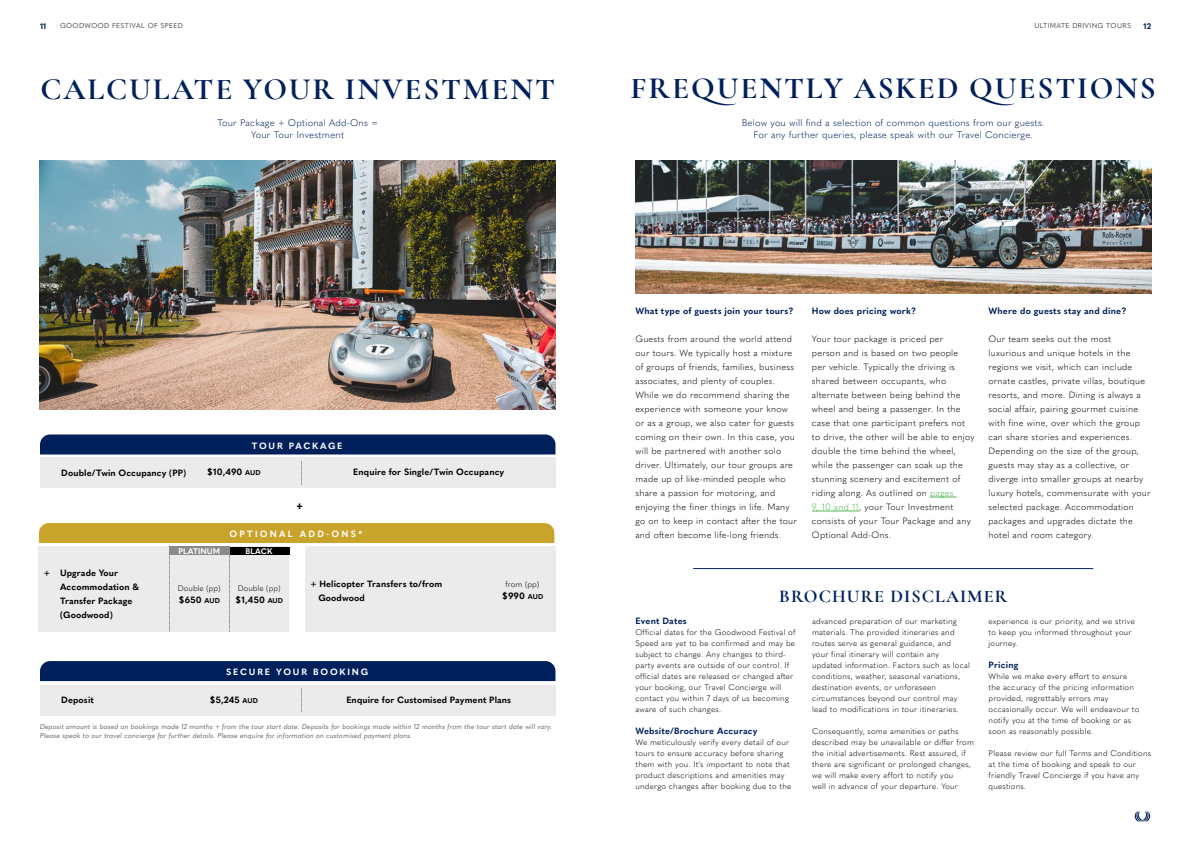
<style>
.page{position:relative;width:1191px;height:842px;background:#fff}
.page>*{position:absolute;margin:0;border:0;box-sizing:border-box;transform-origin:0 0}
.t1{font:700 31px "Cormorant Garamond";letter-spacing:.06em;color:#00205b}
.t2{font:700 18px "Cormorant Garamond";letter-spacing:.06em;color:#00205b}
.t3{font:900 11px "Lato";color:#000}
.t4{font:300 9.5px "Quasimoda";letter-spacing:.02em;color:#00205b}
.t5{font:300 9px/14px "Quasimoda";letter-spacing:.025em;color:#000}
.t6{font:700 9px/14px "Quasimoda";letter-spacing:.01em;color:#000}
.t7{font:700 9px "Quasimoda";letter-spacing:.02em;color:#00205b}
.t8{font:700 9px "Quasimoda";letter-spacing:.2em;color:#fff}
.t9{font:700 9px "Quasimoda";letter-spacing:.25em;color:#fff}
.t10{font:300 8px/11px "Quasimoda";letter-spacing:.025em;color:#000}
.t11{font:700 8px "Quasimoda";letter-spacing:.01em;color:#fff}
.t12{font:700 8px "Quasimoda";color:#00205b}
.t13{font:italic 7px/9px "Quasimoda";letter-spacing:.01em;color:#666}
.t14{font:7px "Quasimoda";letter-spacing:.05em;color:#4d4d4d}
.s1{font-size:7px}
.s2{color:#55b656}
</style>
<div class="page">
<svg style="left:1134px;top:811px;width:16px;height:10px"></svg>
<img style="left:40px;top:160px;width:515px;height:249px">
<div style="left:40px;top:434px;width:515px;height:20px;background:#00205b"></div>
<div style="left:39px;top:523px;width:515px;height:20px;background:#c9a42a"></div>
<div style="left:305px;top:547px;width:250px;height:85px;background:#ebebeb"></div>
<div style="left:39px;top:547px;width:250px;height:85px;background:#ebebeb"></div>
<svg style="left:169px;top:555px;width:1px;height:76px"></svg>
<svg style="left:229px;top:555px;width:1px;height:77px"></svg>
<div style="left:229px;top:547px;width:60px;height:8px;background:#000"></div>
<div style="left:169px;top:547px;width:60px;height:8px;background:#8a8a8c"></div>
<div style="left:40px;top:458px;width:515px;height:30px;background:#ebebeb"></div>
<svg style="left:301px;top:461px;width:1px;height:24px"></svg>
<div style="left:40px;top:661px;width:515px;height:20px;background:#00205b"></div>
<div style="left:40px;top:685px;width:515px;height:30px;background:#ebebeb"></div>
<svg style="left:301px;top:688px;width:1px;height:24px"></svg>
<hr style="left:693px;top:568px;width:400px;height:1px;background:#00205b">
<svg style="left:930px;top:497px;width:26px;height:1px"></svg>
<hr style="left:812px;top:511px;width:47px;height:1px;background:#55b656">
<img style="left:635px;top:160px;width:516px;height:134px">
<p class="t12" style="left:40px;top:20px;width:8px">11</p>
<p class="t14" style="left:60px;top:21px;width:124px">GOODWOOD FESTIVAL OF SPEED</p>
<p class="t14" style="left:1034px;top:21px;width:98px">ULTIMATE DRIVING TOURS</p>
<p class="t12" style="left:1143px;top:20px;width:9px">12</p>
<p class="t1" style="left:40px;top:70px;width:516px">CALCULATE YOUR INVESTMENT</p>
<p class="t4" style="left:217px;top:116px;width:162px">Tour Package + Optional Add-Ons =</p>
<p class="t4" style="left:251px;top:128px;width:95px">Your Tour Investment</p>
<p class="t8" style="left:252px;top:439px;width:92px">TOUR PACKAGE</p>
<p class="t6" style="left:61px;top:465px;width:127px">Double/Twin Occupancy (PP)</p>
<p class="t6" style="left:207px;top:465px;width:55px">$10,490 <span class="s1">AUD</span></p>
<p class="t6" style="left:353px;top:465px;width:152px">Enquire for Single/Twin Occupancy</p>
<p class="t3" style="left:297px;top:498px;width:8px">+</p>
<p class="t9" style="left:230px;top:527px;width:134px">OPTIONAL ADD-ONS*</p>
<p class="t6" style="left:44px;top:565px;width:8px">+</p>
<p class="t6" style="left:60px;top:565px;width:80px">Upgrade Your<br>Accommodation &amp;<br>Transfer Package (Goodwood)</p>
<p class="t11" style="left:178px;top:545px;width:43px">PLATINUM</p>
<p class="t11" style="left:246px;top:545px;width:28px">BLACK</p>
<p class="t10" style="left:178px;top:582px;width:44px">Double (pp)</p>
<p class="t6" style="left:178px;top:592px;width:43px">$650 <span class="s1">AUD</span></p>
<p class="t10" style="left:238px;top:582px;width:44px">Double (pp)</p>
<p class="t6" style="left:235px;top:592px;width:49px">$1,450 <span class="s1">AUD</span></p>
<p class="t6" style="left:310px;top:576px;width:133px">+ Helicopter Transfers to/from</p>
<p class="t6" style="left:318px;top:590px;width:48px">Goodwood</p>
<p class="t8" style="left:226px;top:665px;width:144px">SECURE YOUR BOOKING</p>
<p class="t10" style="left:505px;top:578px;width:35px">from (pp)</p>
<p class="t6" style="left:501px;top:588px;width:43px">$990 <span class="s1">AUD</span></p>
<p class="t6" style="left:61px;top:692px;width:34px">Deposit</p>
<p class="t6" style="left:209px;top:692px;width:50px">$5,245 <span class="s1">AUD</span></p>
<p class="t6" style="left:346px;top:692px;width:166px">Enquire for Customised Payment Plans</p>
<p class="t13" style="left:40px;top:721px;width:513px">Deposit amount is based on bookings made 12 months + from the tour start date. Deposits for bookings made within 12 months from the tour start date will vary.<br>Please speak to our travel concierge for further details. Please enquire for information on customised payment plans.</p>
<p class="t1" style="left:630px;top:69px;width:527px">FREQUENTLY ASKED QUESTIONS</p>
<p class="t4" style="left:741px;top:116px;width:304px">Below you will find a selection of common questions from our guests.</p>
<p class="t4" style="left:753px;top:128px;width:281px">For any further queries, please speak with our Travel Concierge.</p>
<p class="t7" style="left:635px;top:304px;width:159px">What type of guests join your tours?</p>
<p class="t5" style="left:635px;top:331px;width:163px">Guests from around the world attend our tours. We typically host a mixture of groups of friends, families, business associates, and plenty of couples.<br>While we do recommend sharing the experience with someone your know or as a group, we also cater for guests coming on their own. In this case, you will be partnered with another solo driver. Ultimately, our tour groups are made up of like-minded people who share a passion for motoring, and enjoying the finer things in life. Many go on to keep in contact after the tour and often become life-long friends.</p>
<p class="t7" style="left:812px;top:304px;width:106px">How does pricing work?</p>
<p class="t5" style="left:812px;top:331px;width:164px">Your tour package is priced per<br>person and is based on two people<br>per vehicle. Typically the driving is shared between occupants, who alternate between being behind the wheel and being a passenger. In the case that one participant prefers not to drive, the other will be able to enjoy double the time behind the wheel, while the passenger can soak up the stunning scenery and excitement of riding along. As outlined on <span class="s2">pages<br>9, 10 and 11</span>, your Tour Investment consists of your Tour Package and any Optional Add-Ons.</p>
<p class="t7" style="left:988px;top:304px;width:139px">Where do guests stay and dine?</p>
<p class="t5" style="left:988px;top:331px;width:164px">Our team seeks out the most<br>luxurious and unique hotels in the regions we visit, which can include ornate castles, private villas, boutique resorts, and more. Dining is always a social affair, pairing gourmet cuisine with fine wine, over which the group can share stories and experiences.<br>Depending on the size of the group, guests may stay as a collective, or diverge into smaller groups at nearby luxury hotels, commensurate with your selected package. Accommodation packages and upgrades dictate the hotel and room category.</p>
<p class="t2" style="left:779px;top:585px;width:230px">BROCHURE DISCLAIMER</p>
<p class="t7" style="left:635px;top:614px;width:53px">Event Dates</p>
<p class="t10" style="left:635px;top:627px;width:161px">Official dates for the Goodwood Festival of Speed are yet to be confirmed and may be subject to change. Any changes to third&shy;party events are outside of our control. If official dates are released or changed after your booking, our Travel Concierge will contact you within 7 days of us becoming aware of such changes.</p>
<p class="t7" style="left:635px;top:724px;width:124px">Website/Brochure Accuracy</p>
<p class="t10" style="left:635px;top:737px;width:157px">We meticulously verify every detail of our tours to ensure accuracy before sharing them with you. It's important to note that product descriptions and amenities may undergo changes after booking due to the</p>
<p class="t10" style="left:812px;top:615px;width:159px">advanced preparation of our marketing materials. The provided itineraries and routes serve as general guidance, and<br>your final itinerary will contain any updated information. Factors such as local conditions, weather, seasonal variations, destination events, or unforeseen circumstances beyond our control may lead to modifications in tour itineraries.</p>
<p class="t10" style="left:812px;top:725px;width:163px">Consequently, some amenities or paths described may be unavailable or differ from the initial advertisements. Rest assured, if there are significant or prolonged changes, we will make every effort to notify you<br>well in advance of your departure. Your</p>
<p class="t10" style="left:988px;top:615px;width:148px">experience is our priority, and we strive to keep you informed throughout your journey.</p>
<p class="t7" style="left:988px;top:657px;width:31px">Pricing</p>
<p class="t10" style="left:988px;top:670px;width:152px">While we make every effort to ensure the accuracy of the pricing information provided, regrettably errors may occasionally occur. We will endeavour to notify you at the time of booking or as soon as reasonably possible.</p>
<p class="t10" style="left:988px;top:747px;width:164px">Please review our full Terms and Conditions at the time of booking and speak to our friendly Travel Concierge if you have any questions.</p>
</div>
